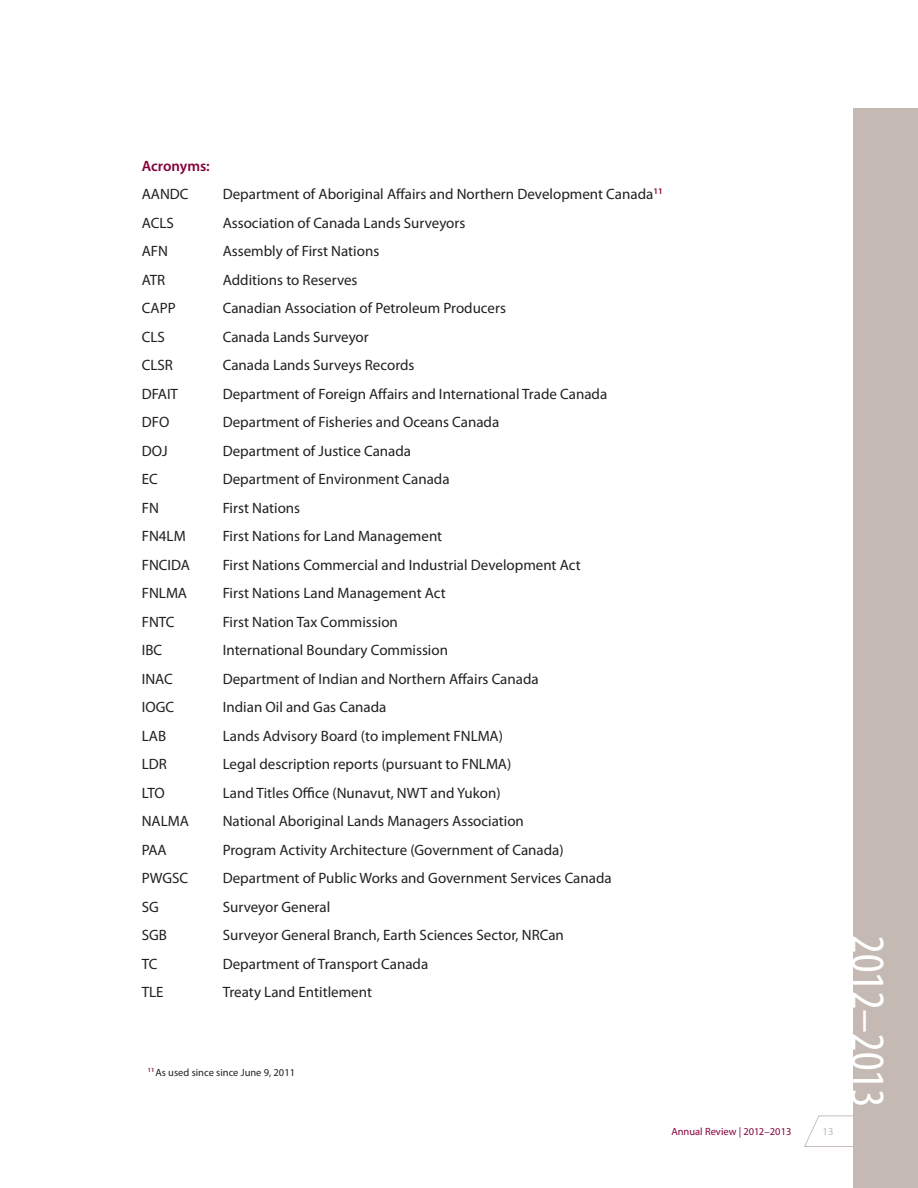
<style>
.page{position:relative;width:918px;height:1188px;background:#fff}
.page>*{position:absolute;margin:0;border:0;box-sizing:border-box;transform-origin:0 0}
.t1{font:condensed 48px "Myriad Pro";color:#fff}
.t2{font:15px "Myriad Pro";color:#231f20}
.t3{font:600 15px "Myriad Pro";color:#860037}
.t4{font:10.5px "Myriad Pro";color:#231f20}
.t5{font:10.5px "Myriad Pro";color:#860037}
.t6{font:10.5px "Myriad Pro";color:#c5b9b3}
</style>
<div class="page">
<svg style="left:804px;top:1115px;width:49px;height:32px"></svg>
<div style="left:853px;top:108px;width:65px;height:1080px;background:#c5b9b3"></div>
<h2 class="t3" style="left:142px;top:156px;width:70px">Acronyms:</h2>
<p class="t2" style="left:142px;top:185px;width:48px">AANDC</p>
<p class="t2" style="left:223px;top:185px;width:442px">Department of Aboriginal Affairs and Northern Development Canada<sup>11</sup></p>
<p class="t2" style="left:142px;top:213px;width:34px">ACLS</p>
<p class="t2" style="left:223px;top:213px;width:244px">Association of Canada Lands Surveyors</p>
<p class="t2" style="left:142px;top:242px;width:28px">AFN</p>
<p class="t2" style="left:223px;top:242px;width:158px">Assembly of First Nations</p>
<p class="t2" style="left:142px;top:270px;width:25px">ATR</p>
<p class="t2" style="left:223px;top:270px;width:136px">Additions to Reserves</p>
<p class="t2" style="left:142px;top:299px;width:35px">CAPP</p>
<p class="t2" style="left:223px;top:299px;width:285px">Canadian Association of Petroleum Producers</p>
<p class="t2" style="left:142px;top:327px;width:25px">CLS</p>
<p class="t2" style="left:223px;top:327px;width:148px">Canada Lands Surveyor</p>
<p class="t2" style="left:142px;top:356px;width:33px">CLSR</p>
<p class="t2" style="left:223px;top:356px;width:193px">Canada Lands Surveys Records</p>
<p class="t2" style="left:142px;top:384px;width:38px">DFAIT</p>
<p class="t2" style="left:223px;top:384px;width:386px">Department of Foreign Affairs and International Trade Canada</p>
<p class="t2" style="left:142px;top:413px;width:29px">DFO</p>
<p class="t2" style="left:223px;top:413px;width:278px">Department of Fisheries and Oceans Canada</p>
<p class="t2" style="left:142px;top:441px;width:27px">DOJ</p>
<p class="t2" style="left:223px;top:441px;width:190px">Department of Justice Canada</p>
<p class="t2" style="left:142px;top:470px;width:18px">EC</p>
<p class="t2" style="left:223px;top:470px;width:228px">Department of Environment Canada</p>
<p class="t2" style="left:142px;top:498px;width:19px">FN</p>
<p class="t2" style="left:223px;top:498px;width:79px">First Nations</p>
<p class="t2" style="left:142px;top:527px;width:46px">FN4LM</p>
<p class="t2" style="left:223px;top:527px;width:221px">First Nations for Land Management</p>
<p class="t2" style="left:142px;top:555px;width:50px">FNCIDA</p>
<p class="t2" style="left:223px;top:555px;width:359px">First Nations Commercial and Industrial Development Act</p>
<p class="t2" style="left:142px;top:584px;width:47px">FNLMA</p>
<p class="t2" style="left:223px;top:584px;width:225px">First Nations Land Management Act</p>
<p class="t2" style="left:142px;top:612px;width:34px">FNTC</p>
<p class="t2" style="left:223px;top:612px;width:177px">First Nation Tax Commission</p>
<p class="t2" style="left:142px;top:641px;width:22px">IBC</p>
<p class="t2" style="left:223px;top:641px;width:227px">International Boundary Commission</p>
<p class="t2" style="left:142px;top:669px;width:33px">INAC</p>
<p class="t2" style="left:223px;top:669px;width:318px">Department of Indian and Northern Affairs Canada</p>
<p class="t2" style="left:142px;top:698px;width:34px">IOGC</p>
<p class="t2" style="left:223px;top:698px;width:165px">Indian Oil and Gas Canada</p>
<p class="t2" style="left:142px;top:726px;width:26px">LAB</p>
<p class="t2" style="left:223px;top:726px;width:282px">Lands Advisory Board (to implement FNLMA)</p>
<p class="t2" style="left:142px;top:755px;width:27px">LDR</p>
<p class="t2" style="left:223px;top:755px;width:290px">Legal description reports (pursuant to FNLMA)</p>
<p class="t2" style="left:142px;top:783px;width:25px">LTO</p>
<p class="t2" style="left:223px;top:783px;width:279px">Land Titles Office (Nunavut, NWT and Yukon)</p>
<p class="t2" style="left:142px;top:812px;width:49px">NALMA</p>
<p class="t2" style="left:223px;top:812px;width:303px">National Aboriginal Lands Managers Association</p>
<p class="t2" style="left:142px;top:840px;width:27px">PAA</p>
<p class="t2" style="left:223px;top:840px;width:343px">Program Activity Architecture (Government of Canada)</p>
<p class="t2" style="left:142px;top:869px;width:48px">PWGSC</p>
<p class="t2" style="left:223px;top:869px;width:391px">Department of Public Works and Government Services Canada</p>
<p class="t2" style="left:142px;top:897px;width:19px">SG</p>
<p class="t2" style="left:223px;top:897px;width:109px">Surveyor General</p>
<p class="t2" style="left:142px;top:926px;width:27px">SGB</p>
<p class="t2" style="left:223px;top:926px;width:343px">Surveyor General Branch, Earth Sciences Sector, NRCan</p>
<p class="t2" style="left:142px;top:954px;width:17px">TC</p>
<p class="t2" style="left:223px;top:954px;width:207px">Department of Transport Canada</p>
<p class="t2" style="left:142px;top:983px;width:23px">TLE</p>
<p class="t2" style="left:223px;top:983px;width:151px">Treaty Land Entitlement</p>
<p class="t4" style="left:148px;top:1066px;width:149px"><sup>11</sup> As used since since June 9, 2011</p>
<p class="t5" style="left:671px;top:1125px;width:122px">Annual Review | 2012–2013</p>
<p class="t6" style="left:823px;top:1125px;width:12px">13</p>
<h1 class="t1" style="left:897px;top:935px;width:173px;rotate:90deg">2012–2013</h1>
</div>
